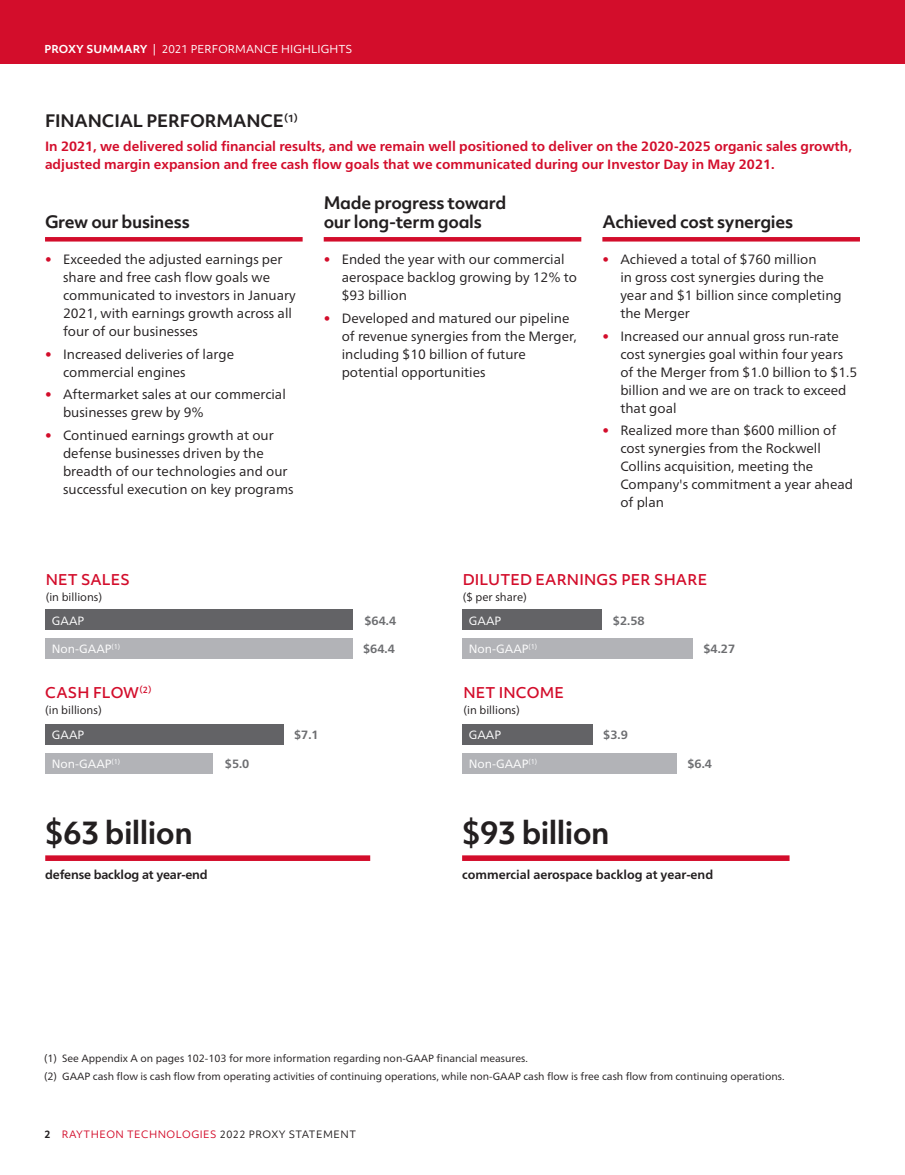
<style>
.page{position:relative;width:905px;height:1175px;background:#fff}
.page>*{position:absolute;margin:0;border:0;box-sizing:border-box;transform-origin:0 0}
.t1{font:700 29.85px "Objektiv Mk 2";letter-spacing:-.02em;color:#231f20}
.t2{font:700 16.5px/19.5px "Objektiv Mk 2";letter-spacing:-.02em;color:#231f20}
.t3{font:500 14.25px "Objektiv Mk 2";letter-spacing:.01em;color:#d30d2b}
.t4{font:13.5px/18px "Neue Frutiger World";color:#231f20}
.t5{font:700 13.5px/18px "Neue Frutiger World";color:#d30d2b}
.t6{font:700 12.45px "Neue Frutiger World";color:#231f20}
.t7{font:12px "Neue Frutiger World";color:#fff}
.t8{font:700 12px "Neue Frutiger World";color:#6c6d70}
.t9{font:11.25px "Neue Frutiger World";color:#231f20}
.t10{font:10.5px/18px "Neue Frutiger World";color:#231f20}
.t11{font:10.5px "Objektiv Mk 2";letter-spacing:.01em;color:#fff}
.t12{font:700 10.5px "Objektiv Mk 2";color:#fff}
.t13{font:9.75px "Objektiv Mk 2";letter-spacing:.05em;color:#d30d2b}
.t14{font:700 9.6px "Objektiv Mk 2";color:#231f20}
.s1{color:#d30d2b}
.s2{font-weight:700;color:#231f20}
.s3{color:#231f20}
</style>
<div class="page">
<div style="left:0;top:0;width:904px;height:63px;background:#d30d2b"></div>
<div style="left:45px;top:610px;width:308px;height:20px;background:#636366"></div>
<div style="left:45px;top:638px;width:307px;height:20px;background:#b2b3b7"></div>
<div style="left:462px;top:610px;width:139px;height:20px;background:#636366"></div>
<div style="left:462px;top:638px;width:231px;height:20px;background:#b2b3b7"></div>
<div style="left:45px;top:724px;width:239px;height:20px;background:#636366"></div>
<div style="left:45px;top:753px;width:168px;height:20px;background:#b2b3b7"></div>
<div style="left:45px;top:855px;width:325px;height:6px;background:#d30d2b"></div>
<div style="left:462px;top:855px;width:327px;height:6px;background:#d30d2b"></div>
<hr style="left:45px;top:237px;width:257px;height:4px;background:#d30d2b">
<hr style="left:324px;top:237px;width:257px;height:4px;background:#d30d2b">
<hr style="left:602px;top:237px;width:257px;height:4px;background:#d30d2b">
<div style="left:462px;top:724px;width:131px;height:20px;background:#636366"></div>
<div style="left:462px;top:753px;width:215px;height:20px;background:#b2b3b7"></div>
<p class="t12" style="left:44px;top:42px;width:59px">Proxy Summary</p>
<p class="t11" style="left:153px;top:42px;width:75px">| 2021 PERFORMANCE</p>
<p class="t11" style="left:281px;top:42px;width:17px">HIGHLIGHTS</p>
<p class="t14" style="left:284px;top:111px;width:15px">(1)</p>
<p class="t2" style="left:45px;top:111px;width:240px">FINANCIAL PERFORMANCE</p>
<p class="t5" style="left:45px;top:137px;width:808px">In 2021, we delivered solid financial results, and we remain well positioned to deliver on the 2020-2025 organic sales growth, adjusted margin expansion and free cash flow goals that we communicated during our Investor Day in May 2021.</p>
<p class="t2" style="left:45px;top:212px;width:146px">Grew our business</p>
<p class="t4" style="left:63px;top:250px;width:234px;text-indent:-18px"><span class="s1">•</span> Exceeded the adjusted earnings per share and free cash flow goals we communicated to investors in January 2021, with earnings growth across all four of our businesses</p>
<p class="t4" style="left:63px;top:345px;width:173px;text-indent:-18px"><span class="s1">•</span> Increased deliveries of large commercial engines</p>
<p class="t4" style="left:63px;top:385px;width:224px;text-indent:-18px"><span class="s1">•</span> Aftermarket sales at our commercial businesses grew by 9%</p>
<p class="t4" style="left:63px;top:426px;width:232px;text-indent:-18px"><span class="s1">•</span> Continued earnings growth at our defense businesses driven by the breadth of our technologies and our successful execution on key programs</p>
<p class="t2" style="left:324px;top:192px;width:184px">Made progress toward our long-term goals</p>
<p class="t4" style="left:342px;top:250px;width:237px;text-indent:-18px"><span class="s1">•</span> Ended the year with our commercial aerospace backlog growing by 12% to $93 billion</p>
<p class="t4" style="left:342px;top:309px;width:236px;text-indent:-18px"><span class="s1">•</span> Developed and matured our pipeline of revenue synergies from the Merger, including $10 billion of future potential opportunities</p>
<p class="t2" style="left:602px;top:212px;width:192px">Achieved cost synergies</p>
<p class="t4" style="left:620px;top:250px;width:223px;text-indent:-18px"><span class="s1">•</span> Achieved a total of $760 million<br>in gross cost synergies during the year and $1 billion since completing the Merger</p>
<p class="t4" style="left:620px;top:327px;width:238px;text-indent:-18px"><span class="s1">•</span> Increased our annual gross run-rate cost synergies goal within four years of the Merger from $1.0 billion to $1.5 billion and we are on track to exceed that goal</p>
<p class="t4" style="left:620px;top:421px;width:234px;text-indent:-18px"><span class="s1">•</span> Realized more than $600 million of cost synergies from the Rockwell<br>Collins acquisition, meeting the<br>Company's commitment a year ahead of plan</p>
<p class="t3" style="left:46px;top:569px;width:86px">NET SALES</p>
<p class="t9" style="left:46px;top:588px;width:58px">(in billions)</p>
<p class="t3" style="left:462px;top:569px;width:246px">DILUTED EARNINGS PER SHARE</p>
<p class="t9" style="left:462px;top:588px;width:66px">($ per share)</p>
<p class="t7" style="left:52px;top:611px;width:34px">GAAP</p>
<p class="t7" style="left:52px;top:639px;width:70px">Non-GAAP<sup>(1)</sup></p>
<p class="t8" style="left:364px;top:610px;width:33px">$64.4</p>
<p class="t8" style="left:363px;top:638px;width:33px">$64.4</p>
<p class="t7" style="left:469px;top:611px;width:34px">GAAP</p>
<p class="t7" style="left:469px;top:639px;width:70px">Non-GAAP<sup>(1)</sup></p>
<p class="t8" style="left:613px;top:610px;width:33px">$2.58</p>
<p class="t8" style="left:703px;top:638px;width:33px">$4.27</p>
<p class="t3" style="left:45px;top:683px;width:108px">CASH FLOW<sup>(2)</sup></p>
<p class="t9" style="left:45px;top:701px;width:58px">(in billions)</p>
<p class="t3" style="left:463px;top:683px;width:102px">NET INCOME</p>
<p class="t9" style="left:463px;top:701px;width:58px">(in billions)</p>
<p class="t7" style="left:52px;top:725px;width:34px">GAAP</p>
<p class="t7" style="left:52px;top:754px;width:70px">Non-GAAP<sup>(1)</sup></p>
<p class="t8" style="left:225px;top:753px;width:26px">$5.0</p>
<p class="t8" style="left:294px;top:724px;width:26px">$7.1</p>
<p class="t7" style="left:468px;top:725px;width:34px">GAAP</p>
<p class="t7" style="left:468px;top:754px;width:70px">Non-GAAP<sup>(1)</sup></p>
<p class="t8" style="left:603px;top:724px;width:26px">$3.9</p>
<p class="t8" style="left:687px;top:753px;width:26px">$6.4</p>
<h1 class="t1" style="left:45px;top:811px;width:149px">$63 billion</h1>
<p class="t6" style="left:45px;top:863px;width:164px">defense backlog at year-end</p>
<h1 class="t1" style="left:462px;top:811px;width:149px">$93 billion</h1>
<p class="t6" style="left:462px;top:863px;width:252px">commercial aerospace backlog at year-end</p>
<p class="t10" style="left:44px;top:1049px;width:741px">(1) See Appendix A on pages 102-103 for more information regarding non-GAAP financial measures.<br>(2) GAAP cash flow is cash flow from operating activities of continuing operations, while non-GAAP cash flow is free cash flow from continuing operations.</p>
<p class="t13" style="left:44px;top:1127px;width:313px"><span class="s2">2</span> RAYTHEON TECHNOLOGIES <span class="s3">2022 PROXY STATEMENT</span></p>
</div>
